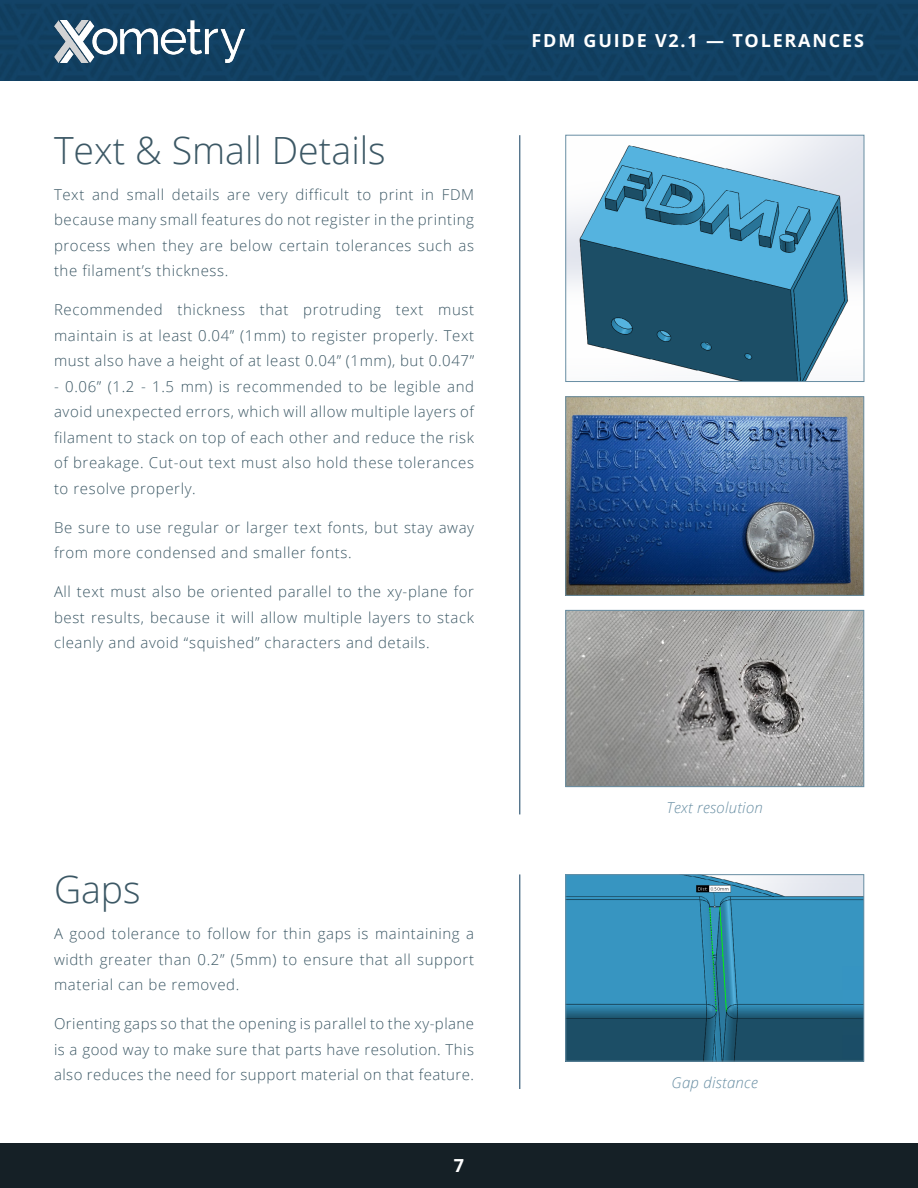
<style>
.page{position:relative;width:918px;height:1188px;background:#fff}
.page>*{position:absolute;margin:0;border:0;box-sizing:border-box;transform-origin:0 0}
.t1{font:300 37.5px "Open Sans";color:#3c5865}
.t2{font:700 18px "Open Sans";letter-spacing:.1em;color:#fff}
.t3{font:300 15px/25.5px "Open Sans";letter-spacing:.04em;color:#3c5865;text-align:justify}
.t4{font:italic 300 15px "Open Sans";letter-spacing:.02em;color:#688ea3}
</style>
<div class="page">
<div style="left:0;top:1143px;width:918px;height:45px;background:#152026"></div>
<hr style="left:520px;top:135px;width:1px;height:679px;background:#103c5d">
<hr style="left:520px;top:874px;width:1px;height:215px;background:#103c5d">
<div style="left:0;top:0;width:918px;height:81px;background:#124163"></div>
<img style="left:54px;top:20px;width:190px;height:43px">
<img style="left:568px;top:612px;width:294px;height:173px">
<div style="left:566px;top:610px;width:298px;height:177px;border:1px solid #688ea3"></div>
<img style="left:568px;top:137px;width:294px;height:243px">
<div style="left:566px;top:135px;width:298px;height:247px;border:1px solid #688ea3"></div>
<img style="left:568px;top:399px;width:294px;height:195px">
<div style="left:566px;top:397px;width:298px;height:199px;border:1px solid #688ea3"></div>
<img style="left:568px;top:876px;width:294px;height:183px">
<div style="left:566px;top:874px;width:298px;height:187px;border:1px solid #688ea3"></div>
<h1 class="t1" style="left:54px;top:125px;width:333px">Text &amp; Small Details</h1>
<p class="t3" style="left:54px;top:181px;width:422px">Text and small details are very difficult to print in FDM because many small features do not register in the printing process when they are below certain tolerances such as the filament’s thickness.</p>
<p class="t3" style="left:54px;top:297px;width:422px">Recommended thickness that protruding text must maintain is at least 0.04” (1mm) to register properly. Text must also have a height of at least 0.04” (1mm), but 0.047”</p>
<p class="t3" style="left:54px;top:373px;width:422px">- 0.06” (1.2 - 1.5 mm) is recommended to be legible and avoid unexpected errors, which will allow multiple layers of filament to stack on top of each other and reduce the risk of breakage. Cut-out text must also hold these tolerances to resolve properly.</p>
<p class="t3" style="left:54px;top:514px;width:422px">Be sure to use regular or larger text fonts, but stay away from more condensed and smaller fonts.</p>
<p class="t3" style="left:54px;top:579px;width:422px">All text must also be oriented parallel to the xy-plane for best results, because it will allow multiple layers to stack cleanly and avoid “squished” characters and details.</p>
<p class="t2" style="left:532px;top:28px;width:334px">FDM GUIDE V2.1 — TOLERANCES</p>
<h1 class="t1" style="left:54px;top:864px;width:88px">Gaps</h1>
<p class="t3" style="left:54px;top:921px;width:422px">A good tolerance to follow for thin gaps is maintaining a width greater than 0.2” (5mm) to ensure that all support material can be removed.</p>
<p class="t3" style="left:54px;top:1011px;width:422px">Orienting gaps so that the opening is parallel to the xy-plane is a good way to make sure that parts have resolution. This also reduces the need for support material on that feature.</p>
<p class="t2" style="left:454px;top:1153px;width:12px">7</p>
<p class="t4" style="left:667px;top:798px;width:98px">Text resolution</p>
<p class="t4" style="left:672px;top:1072px;width:88px">Gap distance</p>
</div>
